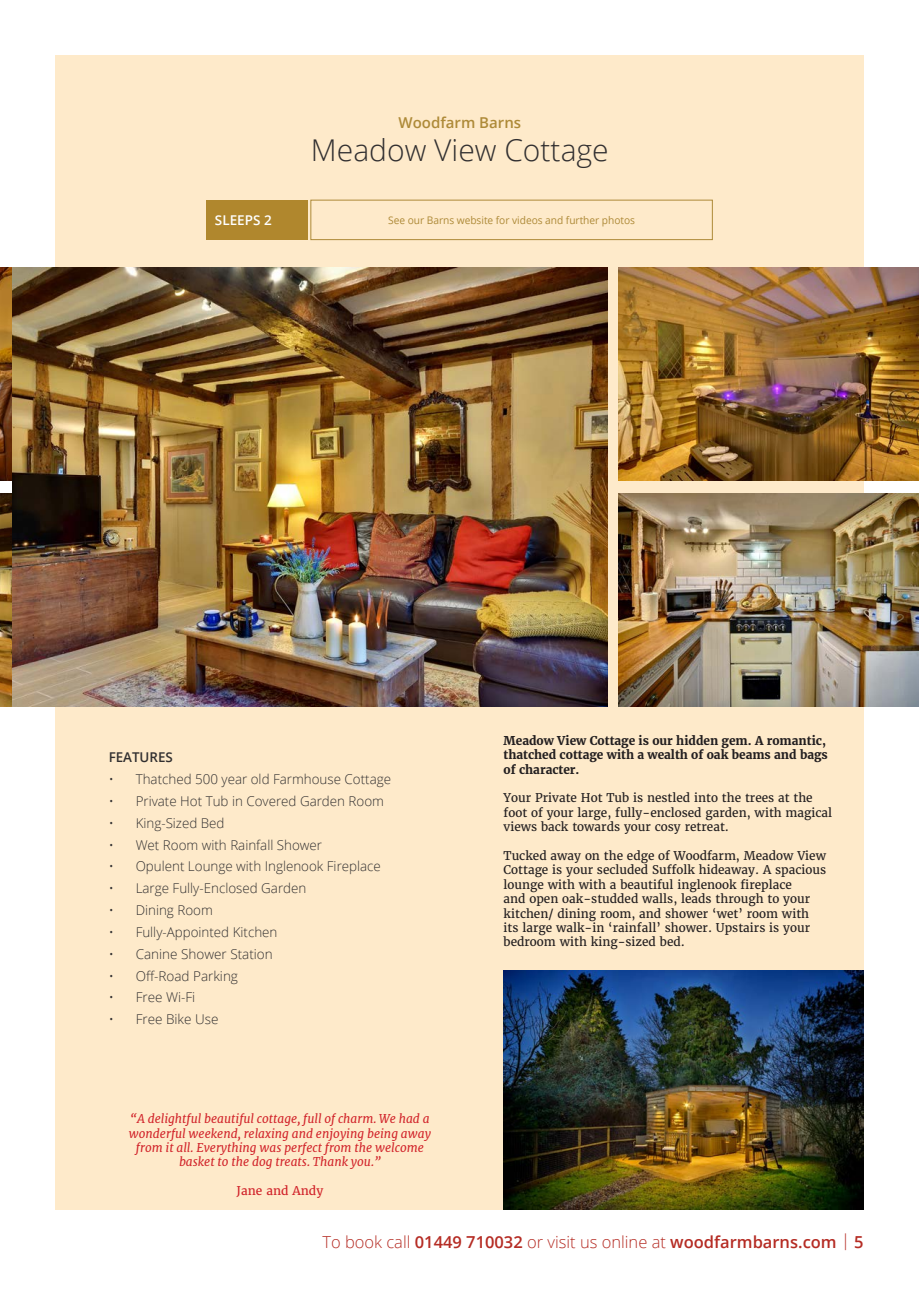
<style>
.page{position:relative;width:919px;height:1289px;background:#fff}
.page>*{position:absolute;margin:0;border:0;box-sizing:border-box;transform-origin:0 0}
.t1{font:300 30px "Open Sans";color:#312f30}
.t2{font:600 16.5px "Open Sans";color:#b52c24}
.t3{font:600 15px "Open Sans";color:#ae8a38}
.t4{font:300 13.5px "Open Sans";color:#312f30}
.t5{font:600 13.5px "Open Sans";color:#312f30}
.t6{font:600 13.5px "Open Sans";color:#fff}
.Woodfarm_Magazine{font:12px/14.4px "Merriweather";color:#231f20}
.t7{font:italic 12px/14.4px "Merriweather";color:#d1232a;text-align:center}
.Woodfarm_Magazine-2{font:700 12px/14.4px "Merriweather";color:#231f20}
.t8{font:12px "Merriweather";color:#d1232a}
.t9{font:10.5px "Open Sans";letter-spacing:-.005em;color:#ae8a38}
.s1{font-weight:300}
</style>
<div class="page">
<img style="left:0;top:267px;width:13px;height:214px">
<img style="left:0;top:493px;width:13px;height:213px">
<div style="left:55px;top:55px;width:808px;height:1154px;background:#feeaca"></div>
<div style="left:206px;top:200px;width:101px;height:40px;background:#b0872d"></div>
<div style="left:310px;top:200px;width:402px;height:40px;border:1px solid #ae8a38"></div>
<img style="left:618px;top:267px;width:300px;height:214px">
<img style="left:13px;top:267px;width:594px;height:439px">
<img style="left:618px;top:493px;width:300px;height:213px">
<img style="left:503px;top:970px;width:360px;height:239px">
<p class="t3" style="left:398px;top:112px;width:124px">Woodfarm Barns</p>
<p class="t1" style="left:311px;top:130px;width:299px">Meadow View Cottage</p>
<p class="t6" style="left:215px;top:211px;width:58px">SLEEPS 2</p>
<p class="t9" style="left:388px;top:213px;width:248px">See our Barns website for videos and further photos</p>
<p class="t5" style="left:109px;top:748px;width:66px">FEATURES</p>
<p class="t4" style="left:109px;top:770px;width:284px">• Thatched 500 year old Farmhouse Cottage</p>
<p class="t4" style="left:109px;top:791px;width:277px">• Private Hot Tub in Covered Garden Room</p>
<p class="t4" style="left:109px;top:813px;width:117px">• King-Sized Bed</p>
<p class="t4" style="left:109px;top:835px;width:215px">• Wet Room with Rainfall Shower</p>
<p class="t4" style="left:109px;top:857px;width:274px">• Opulent Lounge with Inglenook Fireplace</p>
<p class="t4" style="left:109px;top:879px;width:199px">• Large Fully-Enclosed Garden</p>
<p class="t4" style="left:109px;top:900px;width:106px">• Dining Room</p>
<p class="t4" style="left:109px;top:922px;width:170px">• Fully-Appointed Kitchen</p>
<p class="t4" style="left:109px;top:944px;width:166px">• Canine Shower Station</p>
<p class="t4" style="left:109px;top:966px;width:131px">• Off-Road Parking</p>
<p class="t4" style="left:109px;top:988px;width:88px">• Free Wi-Fi</p>
<p class="t4" style="left:109px;top:1009px;width:111px">• Free Bike Use</p>
<p class="t7" style="left:129px;top:1111px;width:303px">“A delightful beautiful cottage, full of charm. We had a wonderful weekend, relaxing and enjoying being away from it all. Everything was perfect from the welcome basket to the dog treats. Thank you.”</p>
<p class="t8" style="left:236px;top:1183px;width:88px">Jane and Andy</p>
<p class="Woodfarm_Magazine-2" style="left:503px;top:733px;width:326px">Meadow View Cottage is our hidden gem. A romantic, thatched cottage with a wealth of oak beams and bags of character.</p>
<p class="Woodfarm_Magazine" style="left:503px;top:790px;width:330px">Your Private Hot Tub is nestled into the trees at the foot of your large, fully-enclosed garden, with magical views back towards your cosy retreat.</p>
<p class="Woodfarm_Magazine" style="left:503px;top:848px;width:324px">Tucked away on the edge of Woodfarm, Meadow View Cottage is your secluded Suffolk hideaway. A spacious lounge with with a beautiful inglenook fireplace<br>and open oak-studded walls, leads through to your kitchen/ dining room, and shower ‘wet’ room with its large walk-in ‘rainfall’ shower. Upstairs is your bedroom with king-sized bed.</p>
<p class="t2" style="left:322px;top:1230px;width:542px"><span class="s1">To book call</span> 01449 710032 <span class="s1">or visit us online at</span> woodfarmbarns.com <span class="s1">|</span> 5</p>
</div>
